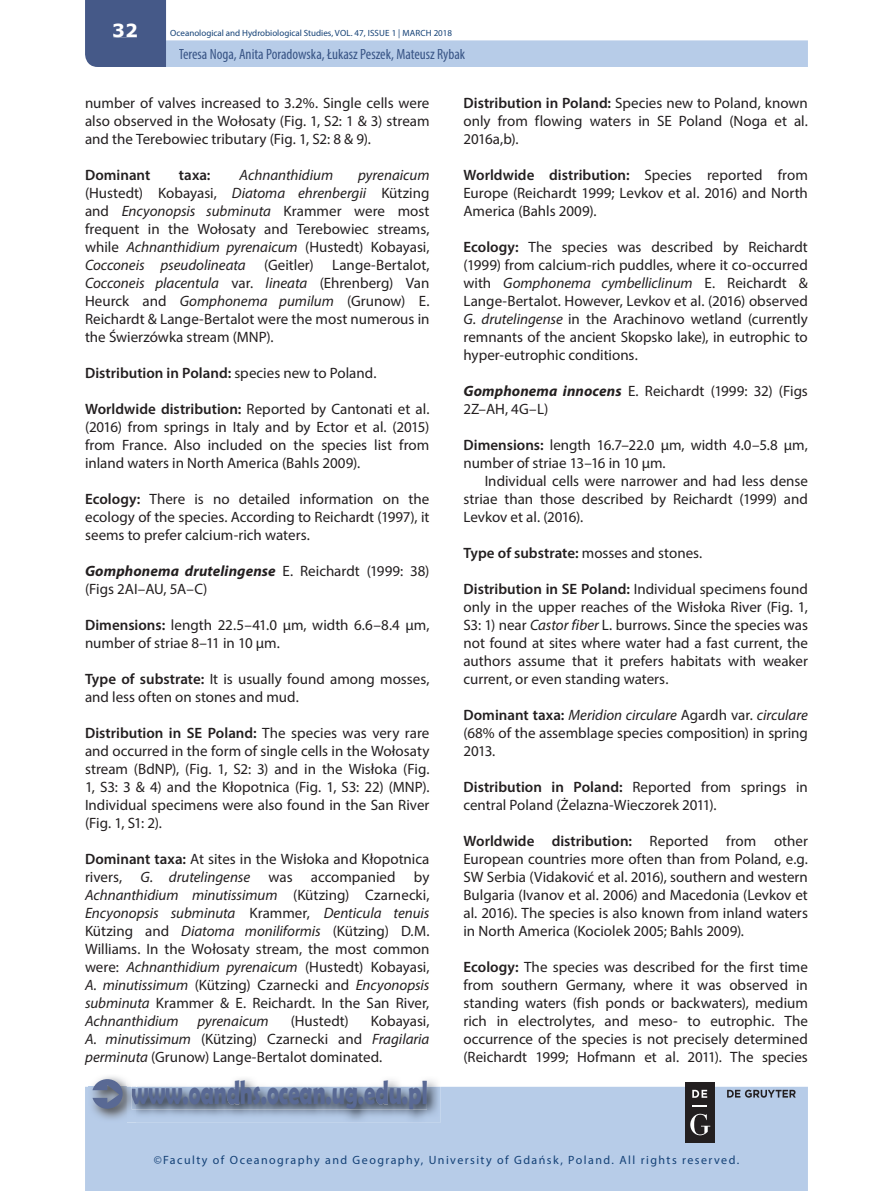
<style>
.page{position:relative;width:893px;height:1191px;background:#fff}
.page>*{position:absolute;margin:0;border:0;box-sizing:border-box;transform-origin:0 0}
.t1{font:700 33.75px "Berlin Sans FB Demi";color:#596994;scale:.67 1}
.t2{font:700 18px "Verdana";color:#fff}
.t3{font:15px/18px "Myriad Pro";color:#231f20;text-align:justify}
.t4{font:600 15px "Myriad Pro";color:#231f20}
.t5{font:condensed 15px "Myriad Pro";color:#395586}
.t6{font:italic 15px "Myriad Pro";color:#231f20}
.t7{font:12px "Myriad Pro";letter-spacing:.12em;color:#144176}
.t8{font:9px "Myriad Pro";color:#144176}
.s1{font-style:italic}
.s2{font-weight:400}
.s3{font-weight:600}
.s4{font-weight:700;font-style:italic}
</style>
<div class="page">
<div style="left:85px;top:1086px;width:723px;height:105px;background:#b7cce8"></div>
<svg style="left:85px;top:0;width:723px;height:67px"></svg>
<div style="left:113px;top:24px;width:24px;height:13px;background:#455988"></div>
<div style="left:179px;top:49px;width:286px;height:14px;background:#b7cce8"></div>
<img style="left:88px;top:1086px;width:352px;height:36px">
<img style="left:127px;top:1110px;width:9px;height:12px">
<svg style="left:92px;top:1076px;width:335px;height:34px"></svg>
<div style="left:685px;top:1081px;width:30px;height:61px;background:#231f20"></div>
<svg style="left:692px;top:1105px;width:15px;height:1px"></svg>
<svg style="left:692px;top:1089px;width:15px;height:8px"></svg>
<svg style="left:690px;top:1113px;width:20px;height:22px"></svg>
<svg style="left:727px;top:1089px;width:69px;height:8px"></svg>
<p class="t2" style="left:112px;top:18px;width:27px">32</p>
<p class="t8" style="left:170px;top:28px;width:283px">Oceanological and Hydrobiological Studies, VOL. 47, ISSUE 1 | MARCH 2018</p>
<p class="t5" style="left:179px;top:45px;width:288px">Teresa Noga, Anita Poradowska, Łukasz Peszek, Mateusz Rybak</p>
<p class="t3" style="left:85px;top:94px;width:346px">number of valves increased to 3.2%. Single cells were also observed in the Wołosaty (Fig. 1, S2: 1 &amp; 3) stream and the Terebowiec tributary (Fig. 1, S2: 8 &amp; 9).</p>
<p class="t4" style="left:85px;top:165px;width:67px">Dominant</p>
<p class="t4" style="left:179px;top:165px;width:33px">taxa:</p>
<p class="t6" style="left:240px;top:166px;width:95px">Achnanthidium</p>
<p class="t3" style="left:85px;top:166px;width:346px;text-indent:273px"><span class="s1">pyrenaicum </span>(Hustedt) Kobayasi, <span class="s1">Diatoma ehrenbergii</span> Kützing and <span class="s1">Encyonopsis subminuta</span> Krammer were most frequent in the Wołosaty and Terebowiec streams, while <span class="s1">Achnanthidium pyrenaicum</span> (Hustedt) Kobayasi, <span class="s1">Cocconeis pseudolineata</span> (Geitler) Lange-Bertalot, <span class="s1">Cocconeis placentula</span> var. <span class="s1">lineata</span> (Ehrenberg) Van Heurck and <span class="s1">Gomphonema pumilum</span> (Grunow) E.<br>Reichardt &amp; Lange-Bertalot were the most numerous in the Świerzówka stream (MNP).</p>
<p class="t4" style="left:85px;top:363px;width:293px">Distribution in Poland: <span class="s2">species new to Poland.</span></p>
<p class="t3" style="left:85px;top:400px;width:346px"><span class="s3">Worldwide distribution:</span> Reported by Cantonati et al. (2016) from springs in Italy and by Ector et al. (2015) from France. Also included on the species list from inland waters in North America (Bahls 2009).</p>
<p class="t3" style="left:85px;top:490px;width:346px"><span class="s3">Ecology:</span> There is no detailed information on the ecology of the species. According to Reichardt (1997), it seems to prefer calcium-rich waters.</p>
<p class="t3" style="left:85px;top:562px;width:346px"><span class="s4">Gomphonema drutelingense</span> E. Reichardt (1999: 38) (Figs 2AI–AU, 5A–C)</p>
<p class="t3" style="left:85px;top:616px;width:346px"><span class="s3">Dimensions:</span> length 22.5–41.0 µm, width 6.6–8.4 µm, number of striae 8–11 in 10 μm.</p>
<p class="t3" style="left:85px;top:670px;width:346px"><span class="s3">Type of substrate:</span> It is usually found among mosses, and less often on stones and mud.</p>
<p class="t3" style="left:85px;top:724px;width:346px"><span class="s3">Distribution in SE Poland:</span> The species was very rare and occurred in the form of single cells in the Wołosaty stream (BdNP), (Fig. 1, S2: 3) and in the Wisłoka (Fig.<br>1, S3: 3 &amp; 4) and the Kłopotnica (Fig. 1, S3: 22) (MNP).<br>Individual specimens were also found in the San River (Fig. 1, S1: 2).</p>
<p class="t3" style="left:85px;top:850px;width:346px"><span class="s3">Dominant taxa:</span> At sites in the Wisłoka and Kłopotnica rivers, <span class="s1">G. drutelingense</span> was accompanied by <span class="s1">Achnanthidium minutissimum</span> (Kützing) Czarnecki, <span class="s1">Encyonopsis subminuta</span> Krammer, <span class="s1">Denticula tenuis </span>Kützing and <span class="s1">Diatoma moniliformis</span> (Kützing) D.M.<br>Williams. In the Wołosaty stream, the most common were: <span class="s1">Achnanthidium pyrenaicum</span> (Hustedt) Kobayasi, <span class="s1">A. minutissimum</span> (Kützing) Czarnecki and <span class="s1">Encyonopsis subminuta</span> Krammer &amp; E. Reichardt. In the San River, <span class="s1">Achnanthidium</span></p>
<p class="t3" style="left:85px;top:1012px;width:346px;text-indent:286px">Kobayasi, <span class="s1">A. minutissimum</span> (Kützing) Czarnecki and <span class="s1">Fragilaria perminuta</span> (Grunow) Lange-Bertalot dominated.</p>
<p class="t6" style="left:197px;top:1012px;width:73px">pyrenaicum</p>
<p class="t3" style="left:291px;top:1012px;width:60px">(Hustedt)</p>
<h1 class="t1" style="left:131px;top:1073px;width:444px">www.oandhs.ocean.ug.edu.pl</h1>
<p class="t3" style="left:463px;top:94px;width:346px"><span class="s3">Distribution in Poland:</span> Species new to Poland, known only from flowing waters in SE Poland (Noga et al.<br>2016a,b).</p>
<p class="t3" style="left:463px;top:166px;width:346px"><span class="s3">Worldwide distribution:</span> Species reported from Europe (Reichardt 1999; Levkov et al. 2016) and North America (Bahls 2009).</p>
<p class="t3" style="left:463px;top:238px;width:346px"><span class="s3">Ecology:</span> The species was described by Reichardt (1999) from calcium-rich puddles, where it co-occurred with <span class="s1">Gomphonema cymbelliclinum</span> E. Reichardt &amp; Lange-Bertalot. However, Levkov et al. (2016) observed <span class="s1">G. drutelingense</span> in the Arachinovo wetland (currently remnants of the ancient Skopsko lake), in eutrophic to hyper-eutrophic conditions.</p>
<p class="t3" style="left:463px;top:382px;width:346px"><span class="s4">Gomphonema innocens</span> E. Reichardt (1999: 32) (Figs<br>2Z–AH, 4G–L)</p>
<p class="t3" style="left:463px;top:436px;width:346px"><span class="s3">Dimensions:</span> length 16.7–22.0 µm, width 4.0–5.8 µm, number of striae 13–16 in 10 μm.</p>
<p class="t3" style="left:463px;top:472px;width:346px;text-indent:21px">Individual cells were narrower and had less dense striae than those described by Reichardt (1999) and Levkov et al. (2016).</p>
<p class="t4" style="left:463px;top:543px;width:240px">Type of substrate: <span class="s2">mosses and stones.</span></p>
<p class="t3" style="left:463px;top:580px;width:346px"><span class="s3">Distribution in SE Poland:</span> Individual specimens found only in the upper reaches of the Wisłoka River (Fig. 1, S3: 1) near <span class="s1">Castor fiber</span> L. burrows. Since the species was not found at sites where water had a fast current, the authors assume that it prefers habitats with weaker current, or even standing waters.</p>
<p class="t3" style="left:463px;top:706px;width:346px"><span class="s3">Dominant taxa:</span> <span class="s1">Meridion circulare</span> Agardh var. <span class="s1">circulare </span>(68% of the assemblage species composition) in spring 2013.</p>
<p class="t3" style="left:463px;top:778px;width:346px"><span class="s3">Distribution in Poland:</span> Reported from springs in central Poland (Żelazna-Wieczorek 2011).</p>
<p class="t3" style="left:463px;top:832px;width:346px"><span class="s3">Worldwide distribution:</span> Reported from other European countries more often than from Poland, e.g.<br>SW Serbia (Vidaković et al. 2016), southern and western Bulgaria (Ivanov et al. 2006) and Macedonia (Levkov et al. 2016). The species is also known from inland waters in North America (Kociolek 2005; Bahls 2009).</p>
<p class="t3" style="left:463px;top:958px;width:346px"><span class="s3">Ecology:</span> The species was described for the first time from southern Germany, where it was observed in standing waters (fish ponds or backwaters), medium rich in electrolytes, and meso- to eutrophic. The occurrence of the species is not precisely determined (Reichardt 1999; Hofmann et al. 2011). The species</p>
<p class="t7" style="left:154px;top:1152px;width:587px">©Faculty of Oceanography and Geography, University of Gdańsk, Poland. All rights reserved.</p>
</div>
